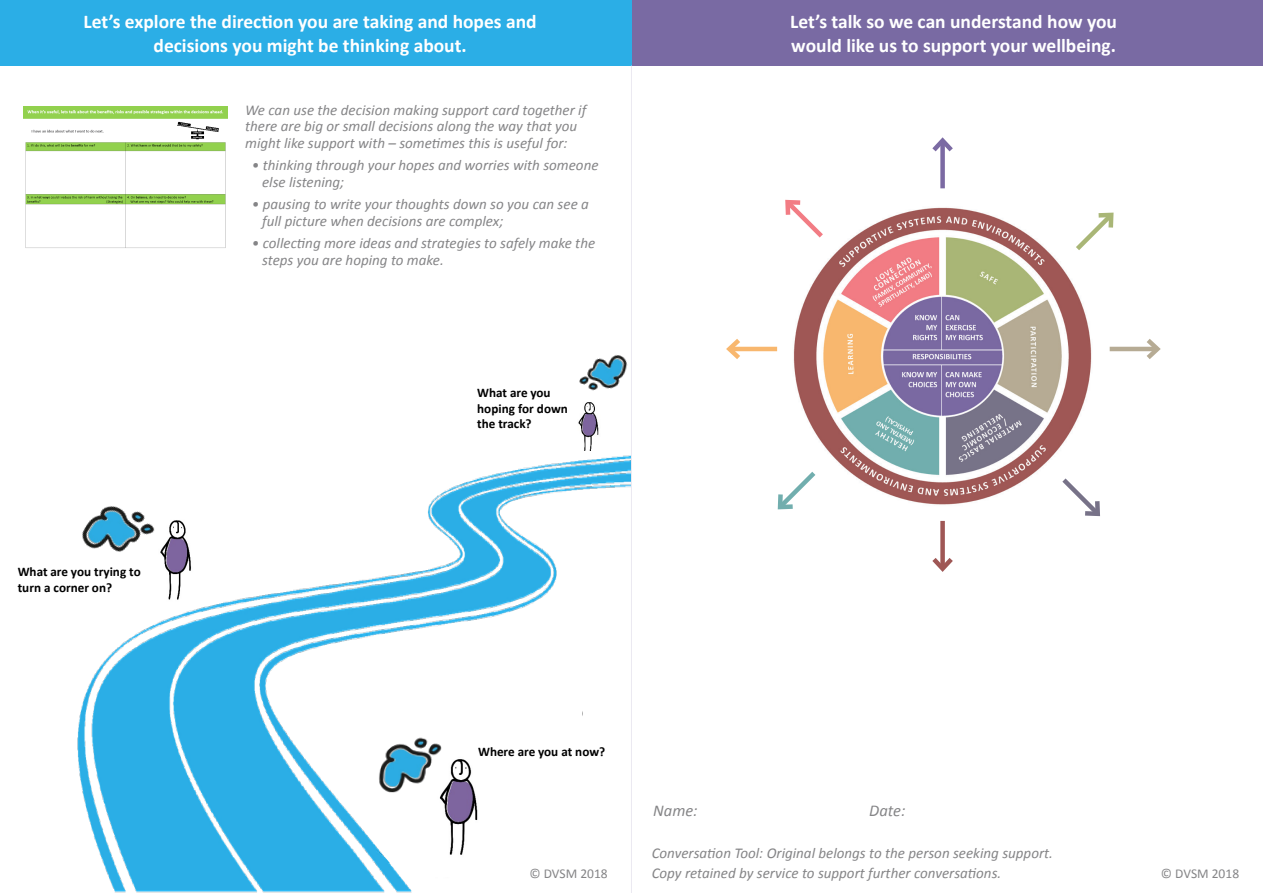
<style>
.page{position:relative;width:1263px;height:893px;background:#fff}
.page>*{position:absolute;margin:0;border:0;box-sizing:border-box;transform-origin:0 0}
.t1{font:700 19.95px "Calibri";letter-spacing:.005em;color:#000;scale:.62 1}
.t2{font:700 19.5px/23.4px "Calibri";color:#fff}
.t3{font:italic 16.5px "Calibri";color:#858587}
.t4{font:italic 15px/16.5px "Calibri";color:#858587}
.t5{font:13.5px "Calibri";color:#858587}
.t6{font:700 13.05px/15.8px "Calibri";color:#000}
</style>
<div class="page">
<div style="left:631px;top:0;width:632px;height:66px;background:#796aa3"></div>
<img style="left:745px;top:188px;width:397px;height:333px">
<div style="left:940px;top:141px;width:5px;height:47px;background:#7b6aa3"></div>
<svg style="left:932px;top:137px;width:21px;height:19px"></svg>
<div style="left:940px;top:521px;width:5px;height:48px;background:#9f5755"></div>
<svg style="left:932px;top:553px;width:21px;height:19px"></svg>
<hr style="left:1110px;top:347px;width:47px;height:4px;background:#b6ab94">
<svg style="left:1142px;top:339px;width:19px;height:20px"></svg>
<hr style="left:729px;top:347px;width:48px;height:4px;background:#f8b76e">
<svg style="left:726px;top:339px;width:19px;height:20px"></svg>
<svg style="left:1057px;top:474px;width:47px;height:46px"></svg>
<svg style="left:781px;top:196px;width:47px;height:46px"></svg>
<svg style="left:774px;top:467px;width:46px;height:46px"></svg>
<svg style="left:1071px;top:209px;width:46px;height:46px"></svg>
<div style="left:0;top:0;width:631px;height:66px;background:#2baee6"></div>
<img style="left:23px;top:107px;width:204px;height:141px">
<img style="left:77px;top:455px;width:554px;height:438px">
<img style="left:349px;top:672px;width:8px;height:137px">
<img style="left:578px;top:407px;width:21px;height:43px">
<img style="left:579px;top:355px;width:49px;height:52px">
<div style="left:0;top:451px;width:219px;height:149px;background:#fff"></div>
<img style="left:77px;top:600px;width:82px;height:7px">
<img style="left:82px;top:506px;width:73px;height:46px">
<img style="left:159px;top:520px;width:38px;height:87px">
<div style="left:357px;top:663px;width:225px;height:149px;background:#fff"></div>
<div style="left:411px;top:662px;width:117px;height:215px;background:#fff"></div>
<img style="left:376px;top:729px;width:236px;height:133px">
<img style="left:376px;top:729px;width:86px;height:83px">
<svg style="left:352px;top:816px;width:93px;height:73px"></svg>
<hr style="left:631px;top:66px;width:1px;height:827px;background:#ebe9f1">
<p class="t2" style="left:84px;top:10px;width:455px;text-align:center">Let’s explore the direction you are taking and hopes and decisions you might be thinking about.</p>
<p class="t4" style="left:245px;top:101px;width:343px">We can use the decision making support card together if there are big or small decisions along the way that you might like support with – sometimes this is useful for:</p>
<p class="t4" style="left:262px;top:156px;width:338px;text-indent:-10px">• thinking through your hopes and worries with someone else listening;</p>
<p class="t4" style="left:262px;top:195px;width:328px;text-indent:-10px">• pausing to write your thoughts down so you can see a full picture when decisions are complex;</p>
<p class="t4" style="left:262px;top:234px;width:335px;text-indent:-10px">• collecting more ideas and strategies to safely make the steps you are hoping to make.</p>
<p class="t1" style="left:26px;top:560px;width:145px">turn a corner on?</p>
<p class="t6" style="left:18px;top:564px;width:125px">What are you trying to turn a corner on?</p>
<p class="t6" style="left:477px;top:385px;width:92px">What are you hoping for down the track?</p>
<p class="t1" style="left:488px;top:393px;width:85px">the track?</p>
<p class="t2" style="left:790px;top:10px;width:328px">Let’s talk so we can understand how you would like us to support your wellbeing.</p>
<p class="t6" style="left:478px;top:744px;width:129px">Where are you at now?</p>
<p class="t5" style="left:529px;top:865px;width:80px">© DVSM 2018</p>
<p class="t3" style="left:653px;top:799px;width:46px">Name:</p>
<p class="t3" style="left:869px;top:799px;width:38px">Date:</p>
<p class="t4" style="left:652px;top:842px;width:403px;line-height:19.8px">Conversation Tool: Original belongs to the person seeking support.<br>Copy retained by service to support further conversations.</p>
<p class="t5" style="left:1161px;top:865px;width:80px">© DVSM 2018</p>
</div>
